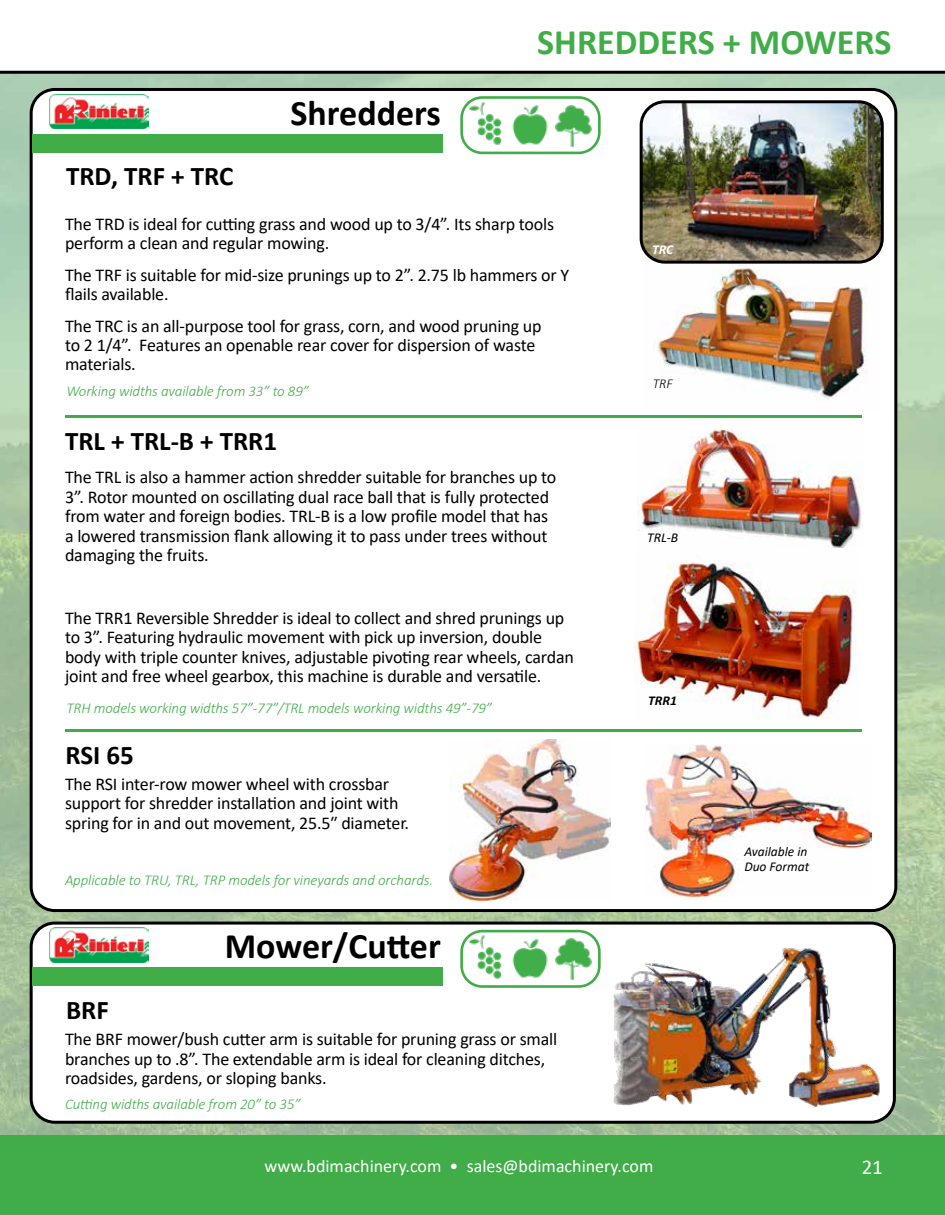
<style>
.page{position:relative;width:945px;height:1215px;background:#fff}
.page>*{position:absolute;margin:0;border:0;box-sizing:border-box;transform-origin:0 0}
.t1{font:700 36px "Calibri";color:#000}
.t2{font:700 36px "Calibri";color:#41ad49}
.t3{font:700 27px "Calibri";color:#000}
.t4{font:21px "Calibri";color:#fff}
.t5{font:18px/19.4px "Calibri";letter-spacing:-.01em;color:#000}
.t6{font:18px "Calibri";color:#fff}
.t7{font:italic 300 15px "Calibri";letter-spacing:-.01em;color:#41ad49}
.t8{font:italic 13.5px/14.5px "Calibri";color:#000}
.t9{font:italic 700 13.5px "Calibri";color:#000}
.t10{font:italic 700 13.5px "Calibri";color:#fff}
.t11{font:italic 300 13.5px "Calibri";color:#000}
</style>
<div class="page">
<img style="left:0;top:74px;width:945px;height:1062px">
<div style="left:0;top:1136px;width:945px;height:79px;background:#41ad49"></div>
<hr style="left:0;top:71px;width:945px;height:3px;background:#000">
<div style="left:31px;top:89px;width:865px;height:822px;background:#fff;border-radius:24px"></div>
<div style="left:33px;top:134px;width:410px;height:18px;background:#41ad49"></div>
<div style="left:460px;top:96px;width:141px;height:58px;border:3px solid #41ad49;border-radius:21px"></div>
<img style="left:512px;top:105px;width:36px;height:40px">
<img style="left:465px;top:101px;width:37px;height:46px">
<img style="left:50px;top:94px;width:99px;height:35px">
<img style="left:644px;top:104px;width:236px;height:149px">
<div style="left:640px;top:100px;width:244px;height:164px;border:3px solid #000;border-radius:24px"></div>
<img style="left:644px;top:253px;width:236px;height:147px">
<hr style="left:65px;top:415px;width:797px;height:3px;background:#41ad49">
<div style="left:31px;top:923px;width:863px;height:199px;background:#fff;border-radius:24px"></div>
<div style="left:30px;top:922px;width:866px;height:202px;border:3px solid #000;border-radius:24px"></div>
<div style="left:33px;top:968px;width:410px;height:18px;background:#41ad49"></div>
<div style="left:460px;top:930px;width:141px;height:58px;border:3px solid #41ad49;border-radius:21px"></div>
<img style="left:512px;top:939px;width:36px;height:39px">
<img style="left:465px;top:934px;width:37px;height:47px">
<img style="left:50px;top:928px;width:99px;height:34px">
<img style="left:613px;top:947px;width:269px;height:173px">
<img style="left:555px;top:104px;width:39px;height:43px">
<img style="left:555px;top:937px;width:39px;height:43px">
<hr style="left:65px;top:729px;width:797px;height:3px;background:#41ad49">
<img style="left:450px;top:740px;width:161px;height:160px">
<img style="left:645px;top:745px;width:226px;height:152px">
<img style="left:634px;top:562px;width:223px;height:157px">
<img style="left:638px;top:429px;width:225px;height:118px">
<h1 class="t1" style="left:291px;top:87px;width:152px">Shredders</h1>
<h1 class="t2" style="left:537px;top:17px;width:356px">SHREDDERS + MOWERS</h1>
<h2 class="t3" style="left:66px;top:157px;width:169px">TRD, TRF + TRC</h2>
<p class="t5" style="left:65px;top:214px;width:491px">The TRD is ideal for cutting grass and wood up to 3/4”. Its sharp tools perform a clean and regular mowing.</p>
<p class="t5" style="left:65px;top:265px;width:506px">The TRF is suitable for mid-size prunings up to 2”. 2.75 lb hammers or Y flails available.</p>
<p class="t5" style="left:65px;top:315px;width:478px">The TRC is an all-purpose tool for grass, corn, and wood pruning up to 2 1/4”. Features an openable rear cover for dispersion of waste materials.</p>
<p class="t7" style="left:67px;top:382px;width:244px">Working widths available from 33” to 89”</p>
<h2 class="t3" style="left:65px;top:422px;width:214px">TRL + TRL-B + TRR1</h2>
<p class="t5" style="left:65px;top:467px;width:493px">The TRL is also a hammer action shredder suitable for branches up to 3”. Rotor mounted on oscillating dual race ball that is fully protected from water and foreign bodies. TRL-B is a low profile model that has a lowered transmission flank allowing it to pass under trees without damaging the fruits.</p>
<p class="t5" style="left:65px;top:608px;width:510px">The TRR1 Reversible Shredder is ideal to collect and shred prunings up to 3”. Featuring hydraulic movement with pick up inversion, double body with triple counter knives, adjustable pivoting rear wheels, cardan joint and free wheel gearbox, this machine is durable and versatile.</p>
<p class="t7" style="left:67px;top:699px;width:427px">TRH models working widths 57”-77”/TRL models working widths 49”-79”</p>
<h2 class="t3" style="left:66px;top:736px;width:70px">RSI 65</h2>
<p class="t5" style="left:65px;top:774px;width:346px">The RSI inter-row mower wheel with crossbar support for shredder installation and joint with spring for in and out movement, 25.5″ diameter.</p>
<p class="t7" style="left:65px;top:871px;width:370px">Applicable to TRU, TRL, TRP models for vineyards and orchards.</p>
<h1 class="t1" style="left:225px;top:921px;width:218px">Mower/Cutter</h1>
<h2 class="t3" style="left:66px;top:991px;width:44px">BRF</h2>
<p class="t5" style="left:65px;top:1029px;width:494px">The BRF mower/bush cutter arm is suitable for pruning grass or small branches up to .8”. The extendable arm is ideal for cleaning ditches, roadsides, gardens, or sloping banks.</p>
<p class="t7" style="left:65px;top:1094px;width:237px">Cutting widths available from 20” to 35”</p>
<p class="t10" style="left:652px;top:240px;width:23px">TRC</p>
<p class="t11" style="left:653px;top:375px;width:21px">TRF</p>
<p class="t8" style="left:647px;top:530px;width:33px">TRL-B</p>
<p class="t9" style="left:648px;top:691px;width:30px">TRR1</p>
<p class="t8" style="left:744px;top:844px;width:66px">Available in<br>Duo Format</p>
<p class="t6" style="left:265px;top:1153px;width:390px">www.bdimachinery.com • sales@bdimachinery.com</p>
<p class="t4" style="left:862px;top:1153px;width:23px">21</p>
</div>
